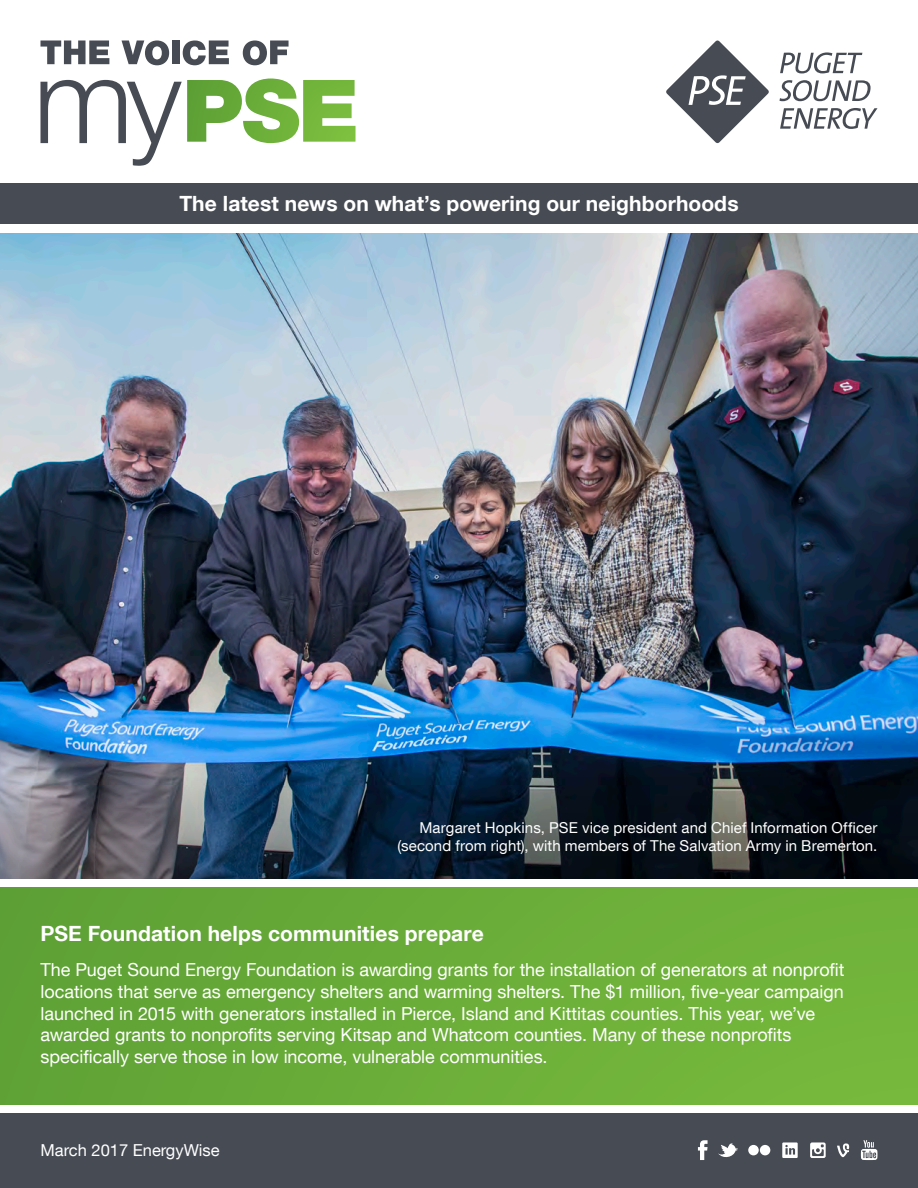
<style>
.page{position:relative;width:918px;height:1188px;background:#fff}
.page>*{position:absolute;margin:0;border:0;box-sizing:border-box;transform-origin:0 0}
.t1{font:700 21px "Helvetica Neue LT Com";letter-spacing:.005em;color:#fff}
.t2{font:18px/21.6px "Helvetica Neue LT Com";color:#fff}
.t3{font:16.5px "Helvetica Neue LT Com";color:#fff}
.t4{font:15px/18px "Helvetica Neue LT Com";letter-spacing:.005em;color:#fff;text-align:right}
</style>
<div class="page">
<svg style="left:40px;top:40px;width:69px;height:24px"></svg>
<svg style="left:122px;top:40px;width:47px;height:25px"></svg>
<div style="left:172px;top:40px;width:8px;height:24px;background:#464b54"></div>
<svg style="left:183px;top:40px;width:46px;height:25px"></svg>
<svg style="left:243px;top:40px;width:46px;height:25px"></svg>
<div style="left:0;top:887px;width:918px;height:218px;background:#6bae39"></div>
<div style="left:0;top:1114px;width:918px;height:74px;background:#464b54"></div>
<svg style="left:780px;top:108px;width:98px;height:21px"></svg>
<svg style="left:779px;top:80px;width:92px;height:21px"></svg>
<svg style="left:780px;top:52px;width:82px;height:21px"></svg>
<svg style="left:666px;top:40px;width:103px;height:103px"></svg>
<svg style="left:697px;top:1140px;width:11px;height:20px"></svg>
<svg style="left:718px;top:1143px;width:20px;height:15px"></svg>
<svg style="left:748px;top:1144px;width:23px;height:12px"></svg>
<svg style="left:782px;top:1142px;width:16px;height:16px"></svg>
<svg style="left:810px;top:1142px;width:16px;height:16px"></svg>
<svg style="left:837px;top:1143px;width:13px;height:15px"></svg>
<svg style="left:860px;top:1140px;width:18px;height:21px"></svg>
<div style="left:0;top:184px;width:918px;height:40px;background:#464b54"></div>
<img style="left:0;top:233px;width:918px;height:543px">
<svg style="left:40px;top:79px;width:316px;height:87px"></svg>
<svg style="left:0;top:776px;width:918px;height:102px;background:#263340"></svg>
<p class="t1" style="left:179px;top:191px;width:561px">The latest news on what’s powering our neighborhoods</p>
<p class="t4" style="left:397px;top:819px;width:482px">Margaret Hopkins, PSE vice president and Chief Information Officer (second from right), with members of The Salvation Army in Bremerton.</p>
<p class="t1" style="left:40px;top:921px;width:445px">PSE Foundation helps communities prepare</p>
<p class="t2" style="left:40px;top:959px;width:805px">The Puget Sound Energy Foundation is awarding grants for the installation of generators at nonprofit locations that serve as emergency shelters and warming shelters. The $1 million, five-year campaign launched in 2015 with generators installed in Pierce, Island and Kittitas counties. This year, we’ve awarded grants to nonprofits serving Kitsap and Whatcom counties. Many of these nonprofits specifically serve those in low income, vulnerable communities.</p>
<p class="t3" style="left:40px;top:1140px;width:181px">March 2017 EnergyWise</p>
</div>
